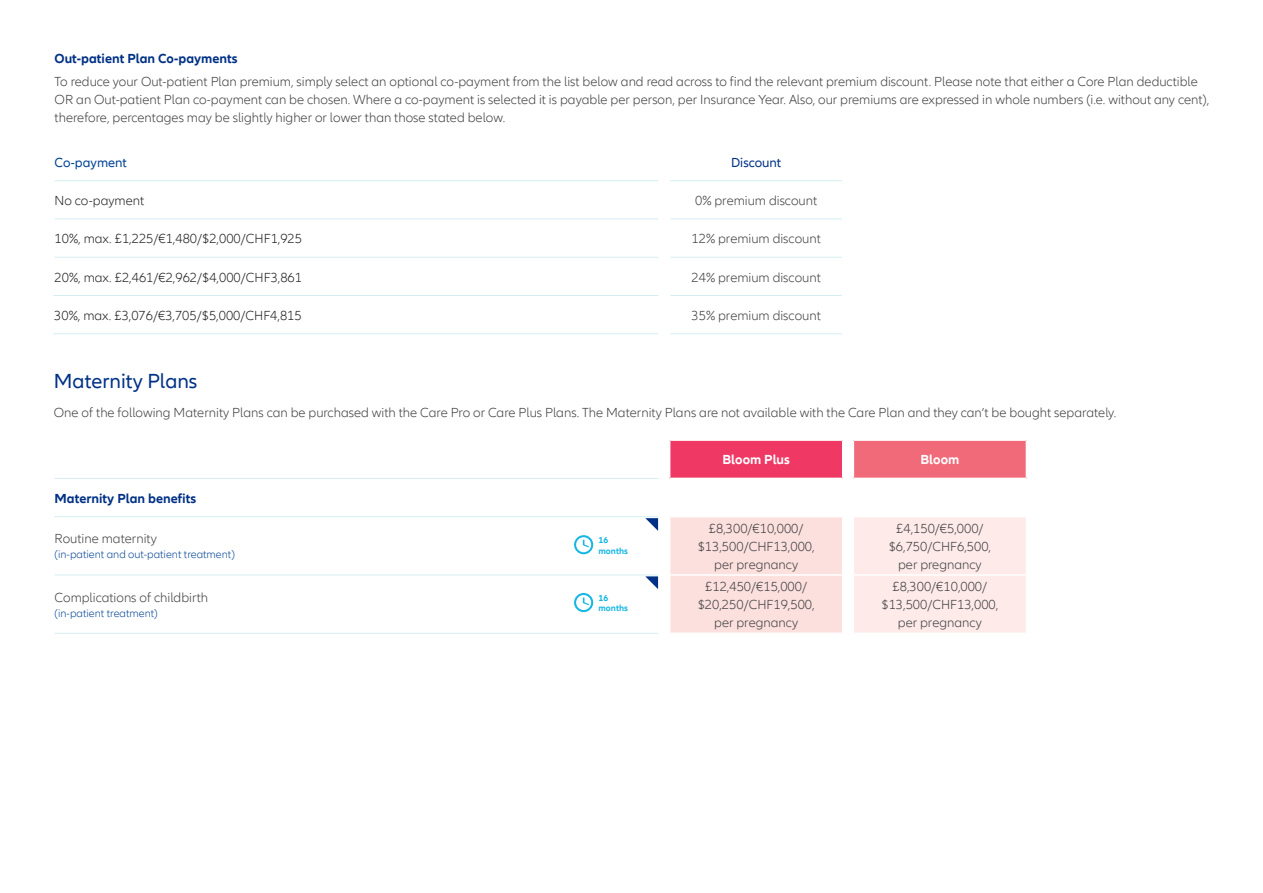
<style>
.page{position:relative;width:1263px;height:893px;background:#fff}
.page>*{position:absolute;margin:0;border:0;box-sizing:border-box;transform-origin:0 0}
.t1{font:21px "Allianz Neo";color:#003186}
.Normal_1{font:300 13.5px/18px "Allianz Neo";color:#3e3e3f}
.t2{font:300 13.5px "Allianz Neo";color:#231f20}
.t3{font:700 13.5px "Allianz Neo";color:#003186}
.t4{font:700 13.5px "Allianz Neo";color:#fff}
.t5{font:13.5px "Allianz Neo";color:#004393}
.t6{font:13.5px "Allianz Neo";color:#003186}
.t7{font:300 11.25px "Allianz Neo";color:#004393}
.t8{font:700 9px/10.5px "Allianz Neo";color:#16b8e3}
</style>
<div class="page">
<div style="left:670px;top:440px;width:173px;height:38px;background:#ef3864"></div>
<div style="left:853px;top:440px;width:173px;height:38px;background:#f16a7a"></div>
<hr style="left:670px;top:439px;width:173px;height:2px;background:#fff">
<hr style="left:842px;top:441px;width:1px;height:37px;background:#fff">
<hr style="left:853px;top:439px;width:173px;height:2px;background:#fff">
<hr style="left:853px;top:441px;width:1px;height:37px;background:#fff">
<hr style="left:55px;top:219px;width:603px;height:1px;background:#d5eef1">
<hr style="left:55px;top:257px;width:603px;height:1px;background:#d5eef1">
<hr style="left:55px;top:575px;width:603px;height:1px;background:#d5eef1">
<hr style="left:55px;top:633px;width:603px;height:1px;background:#d5eef1">
<hr style="left:55px;top:180px;width:603px;height:1px;background:#d5eef1">
<hr style="left:55px;top:516px;width:603px;height:1px;background:#d5eef1">
<hr style="left:55px;top:478px;width:603px;height:1px;background:#d5eef1">
<hr style="left:670px;top:180px;width:172px;height:1px;background:#d5eef1">
<hr style="left:670px;top:219px;width:172px;height:1px;background:#d5eef1">
<hr style="left:670px;top:257px;width:172px;height:1px;background:#d5eef1">
<hr style="left:53px;top:295px;width:605px;height:1px;background:#d5eef1">
<hr style="left:670px;top:295px;width:172px;height:1px;background:#d5eef1">
<svg style="left:54px;top:334px;width:788px;height:1px"></svg>
<hr style="left:670px;top:333px;width:172px;height:1px;background:#d5eef1">
<hr style="left:53px;top:333px;width:605px;height:1px;background:#d5eef1">
<svg style="left:645px;top:516px;width:381px;height:117px;background:#fbe7e6"></svg>
<svg style="left:574px;top:535px;width:19px;height:19px"></svg>
<svg style="left:574px;top:593px;width:19px;height:19px"></svg>
<p class="t3" style="left:55px;top:51px;width:184px">Out-patient Plan Co-payments</p>
<p class="Normal_1" style="left:55px;top:73px;width:1156px">To reduce your Out-patient Plan premium, simply select an optional co-payment from the list below and read across to find the relevant premium discount. Please note that either a Core Plan deductible<br>OR an Out-patient Plan co-payment can be chosen. Where a co-payment is selected it is payable per person, per Insurance Year. Also, our premiums are expressed in whole numbers (i.e. without any cent), therefore, percentages may be slightly higher or lower than those stated below.</p>
<p class="t5" style="left:55px;top:155px;width:74px">Co-payment</p>
<p class="t6" style="left:731px;top:155px;width:52px">Discount</p>
<p class="t2" style="left:55px;top:193px;width:91px">No co-payment</p>
<p class="Normal_1" style="left:695px;top:192px;width:124px">0% premium discount</p>
<p class="t2" style="left:55px;top:231px;width:249px">10%, max. £1,225/€1,480/$2,000/CHF1,925</p>
<p class="Normal_1" style="left:691px;top:230px;width:131px">12% premium discount</p>
<p class="t2" style="left:55px;top:269px;width:249px">20%, max. £2,461/€2,962/$4,000/CHF3,861</p>
<p class="Normal_1" style="left:691px;top:268px;width:131px">24% premium discount</p>
<p class="t2" style="left:54px;top:308px;width:249px">30%, max. £3,076/€3,705/$5,000/CHF4,815</p>
<p class="Normal_1" style="left:691px;top:307px;width:131px">35% premium discount</p>
<p class="t1" style="left:54px;top:369px;width:145px">Maternity Plans</p>
<p class="Normal_1" style="left:54px;top:404px;width:1064px">One of the following Maternity Plans can be purchased with the Care Pro or Care Plus Plans. The Maternity Plans are not available with the Care Plan and they can’t be bought separately.</p>
<p class="t4" style="left:722px;top:452px;width:69px">Bloom Plus</p>
<p class="t4" style="left:920px;top:452px;width:40px">Bloom</p>
<p class="t3" style="left:55px;top:490px;width:143px">Maternity Plan benefits</p>
<p class="Normal_1" style="left:55px;top:530px;width:104px">Routine maternity</p>
<p class="t7" style="left:55px;top:548px;width:182px">(in-patient and out-patient treatment)</p>
<p class="Normal_1" style="left:698px;top:520px;width:118px;text-align:center">£8,300/€10,000/ $13,500/CHF13,000,</p>
<p class="Normal_1" style="left:714px;top:556px;width:85px">per pregnancy</p>
<p class="Normal_1" style="left:896px;top:520px;width:89px">£4,150/€5,000/</p>
<p class="Normal_1" style="left:889px;top:538px;width:104px">$6,750/CHF6,500,</p>
<p class="Normal_1" style="left:898px;top:556px;width:85px">per pregnancy</p>
<p class="t8" style="left:598px;top:535px;width:31px">16 months</p>
<p class="Normal_1" style="left:55px;top:589px;width:155px">Complications of childbirth</p>
<p class="t7" style="left:55px;top:607px;width:105px">(in-patient treatment)</p>
<p class="t8" style="left:598px;top:593px;width:31px">16 months</p>
<p class="Normal_1" style="left:705px;top:578px;width:103px">£12,450/€15,000/</p>
<p class="Normal_1" style="left:698px;top:596px;width:118px">$20,250/CHF19,500,</p>
<p class="Normal_1" style="left:714px;top:614px;width:85px">per pregnancy</p>
<p class="Normal_1" style="left:892px;top:578px;width:96px">£8,300/€10,000/</p>
<p class="Normal_1" style="left:881px;top:596px;width:118px">$13,500/CHF13,000,</p>
<p class="Normal_1" style="left:898px;top:614px;width:85px">per pregnancy</p>
</div>
